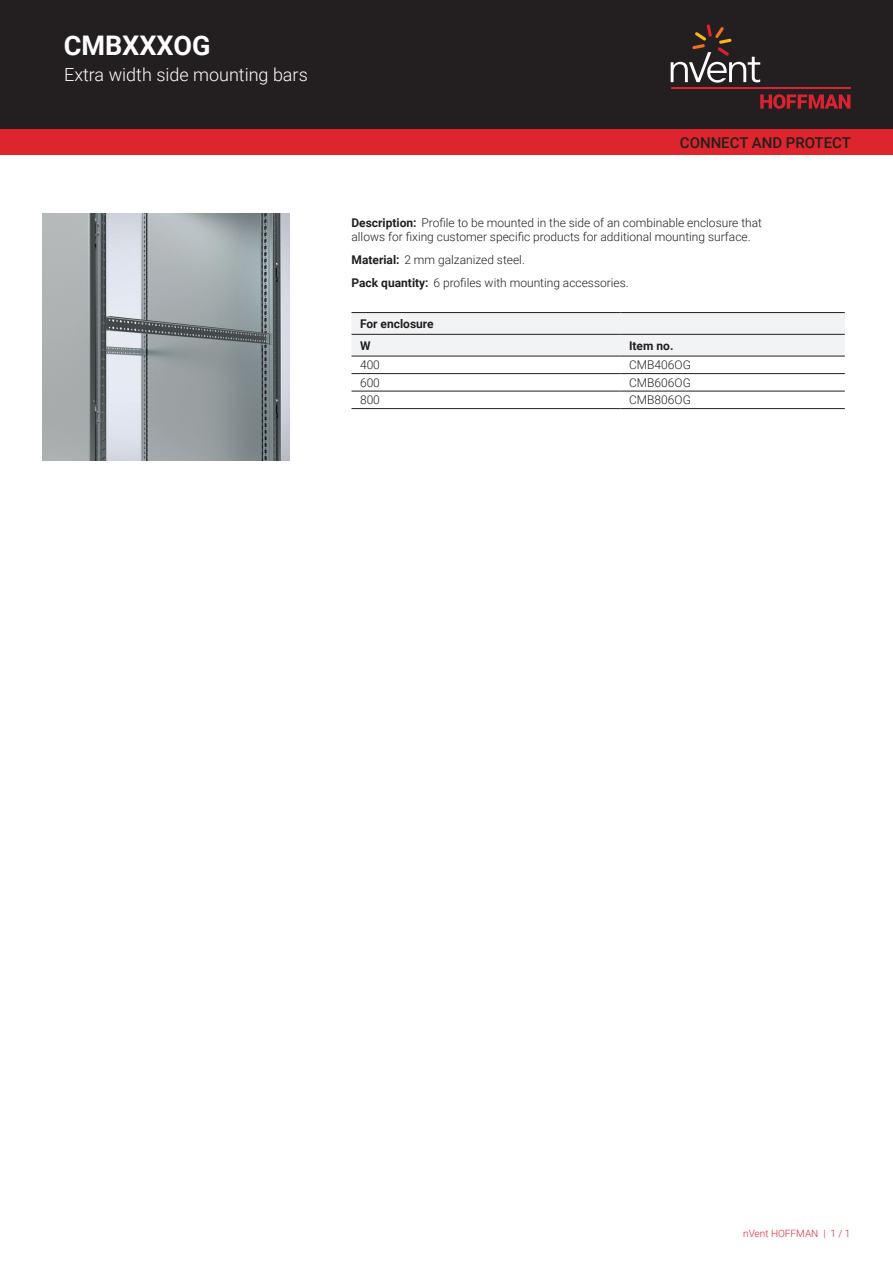
<style>
.page{position:relative;width:893px;height:1263px;background:#fff}
.page>*{position:absolute;margin:0;border:0;box-sizing:border-box;transform-origin:0 0}
.t1{font:700 27px "Roboto";color:#fff}
.t2{font:300 18px "Roboto";color:#fff}
.t3{font:500 15px "Roboto";color:#231f20}
.t4{font:300 12px/14.4px "Roboto";color:#231f20}
.t5{font:700 12px/21.8px "Roboto";color:#231f20}
.t6{font:300 10.05px "Roboto";color:#de252e}
.s1{font-weight:700}
</style>
<div class="page">
<div style="left:0;top:0;width:893px;height:129px;background:#231f20"></div>
<svg style="left:760px;top:94px;width:90px;height:15px"></svg>
<hr style="left:671px;top:88px;width:179px;height:1px;background:#db2230">
<svg style="left:671px;top:24px;width:89px;height:59px"></svg>
<div style="left:0;top:129px;width:893px;height:26px;background:#de252e"></div>
<svg style="left:351px;top:313px;width:494px;height:43px"></svg>
<hr style="left:351px;top:312px;width:270px;height:1px;background:#231f20">
<hr style="left:621px;top:312px;width:224px;height:1px;background:#231f20">
<hr style="left:351px;top:373px;width:270px;height:1px;background:#231f20">
<hr style="left:621px;top:373px;width:224px;height:1px;background:#231f20">
<hr style="left:351px;top:391px;width:270px;height:1px;background:#231f20">
<hr style="left:621px;top:391px;width:224px;height:1px;background:#231f20">
<hr style="left:351px;top:408px;width:270px;height:1px;background:#231f20">
<hr style="left:621px;top:408px;width:224px;height:1px;background:#231f20">
<hr style="left:351px;top:334px;width:270px;height:1px;background:#231f20">
<hr style="left:621px;top:334px;width:224px;height:1px;background:#231f20">
<hr style="left:351px;top:356px;width:270px;height:1px;background:#231f20">
<hr style="left:621px;top:356px;width:224px;height:1px;background:#231f20">
<img style="left:43px;top:213px;width:246px;height:247px">
<h1 class="t1" style="left:64px;top:27px;width:148px">CMBXXXOG</h1>
<h2 class="t2" style="left:64px;top:62px;width:245px">Extra width side mounting bars</h2>
<p class="t3" style="left:680px;top:132px;width:173px">CONNECT AND PROTECT</p>
<p class="t4" style="left:351px;top:215px;width:412px"><span class="s1">Description:</span> Profile to be mounted in the side of an combinable enclosure that allows for fixing customer specific products for additional mounting surface.</p>
<p class="t4" style="left:351px;top:248px;width:279px;line-height:23px"><span class="s1">Material:</span> 2 mm galzanized steel.<br><span class="s1">Pack quantity:</span> 6 profiles with mounting accessories.</p>
<p class="t5" style="left:360px;top:312px;width:75px">For enclosure<br>W</p>
<p class="t5" style="left:629px;top:334px;width:46px">Item no.</p>
<p class="t4" style="left:360px;top:357px;width:21px">400</p>
<p class="t4" style="left:629px;top:357px;width:63px">CMB406OG</p>
<p class="t4" style="left:360px;top:375px;width:21px">600</p>
<p class="t4" style="left:629px;top:375px;width:63px">CMB606OG</p>
<p class="t4" style="left:360px;top:392px;width:21px">800</p>
<p class="t4" style="left:629px;top:392px;width:63px">CMB806OG</p>
<p class="t6" style="left:743px;top:1226px;width:109px">nVent HOFFMAN | 1 / 1</p>
</div>
